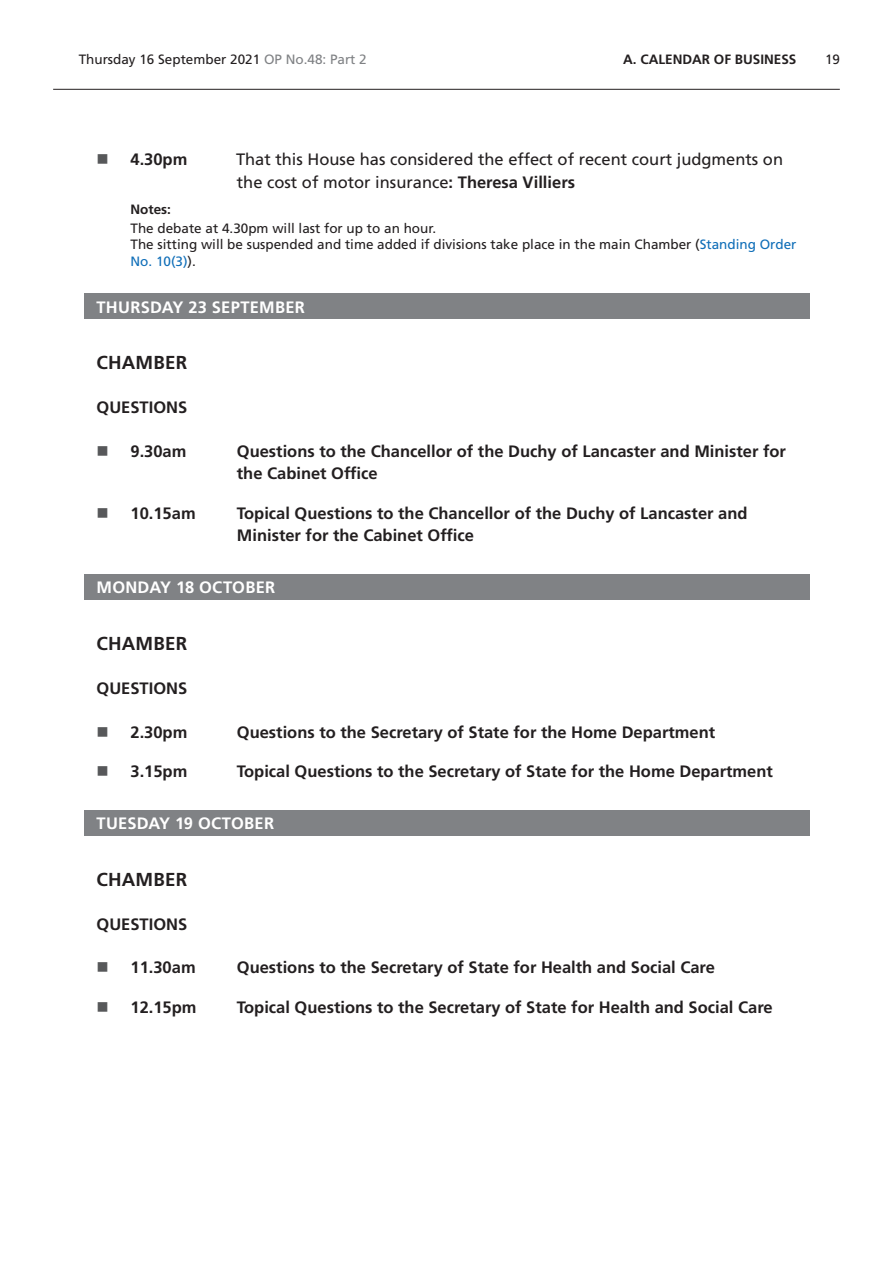
<style>
.page{position:relative;width:893px;height:1263px;background:#fff}
.page>*{position:absolute;margin:0;border:0;box-sizing:border-box;transform-origin:0 0}
.FbaLocation{font:700 18.75px "Frutiger LT Std";letter-spacing:.01em;color:#231f20}
.BoldCaps{font:700 16.5px/22.5px "Frutiger LT Std";color:#231f20}
.t1{font:16.5px/22.5px "Frutiger LT Std";color:#231f20}
.Heading2Grey{font:700 16.5px "Frutiger LT Std";letter-spacing:.015em;color:#fff}
.NotesText{font:13.5px/16.5px "Frutiger LT Std";color:#231f20}
.NotesTag{font:700 13.5px "Frutiger LT Std";color:#231f20}
.s1{color:#808285}
.s2{font-weight:700}
.s3{color:#0f6eb8}
</style>
<div class="page">
<hr style="left:53px;top:89px;width:787px;height:1px;background:#231f20">
<div style="left:84px;top:294px;width:725px;height:25px;background:#808285"></div>
<div style="left:84px;top:575px;width:725px;height:25px;background:#808285"></div>
<div style="left:84px;top:810px;width:725px;height:25px;background:#808285"></div>
<p class="NotesText" style="left:79px;top:51px;width:290px">Thursday 16 September 2021 <span class="s1">OP No.48: Part 2</span></p>
<p class="NotesTag" style="left:623px;top:52px;width:36px">A. Calendar</p>
<p class="NotesTag" style="left:714px;top:52px;width:38px">of Business</p>
<p class="NotesText" style="left:825px;top:51px;width:17px">19</p>
<p class="BoldCaps" style="left:131px;top:149px;width:58px">4.30pm</p>
<p class="t1" style="left:236px;top:149px;width:549px">That this House has considered the effect of recent court judgments on the cost of motor insurance<span class="s2">: Theresa Villiers</span></p>
<p class="NotesTag" style="left:131px;top:201px;width:42px">Notes:</p>
<p class="NotesText" style="left:131px;top:220px;width:307px">The debate at 4.30pm will last for up to an hour.</p>
<p class="NotesText" style="left:131px;top:236px;width:667px">The sitting will be suspended and time added if divisions take place in the main Chamber (<span class="s3">Standing Order<br>No. 10(3)</span>).</p>
<h2 class="Heading2Grey" style="left:97px;top:297px;width:210px">THURSDAY 23 SEPTEMBER</h2>
<p class="FbaLocation" style="left:97px;top:352px;width:92px">CHAMBER</p>
<p class="BoldCaps" style="left:97px;top:396px;width:92px">QUESTIONS</p>
<p class="BoldCaps" style="left:131px;top:440px;width:57px">9.30am</p>
<p class="BoldCaps" style="left:237px;top:440px;width:551px">Questions to the Chancellor of the Duchy of Lancaster and Minister for the Cabinet Office</p>
<p class="BoldCaps" style="left:131px;top:502px;width:67px">10.15am</p>
<p class="BoldCaps" style="left:237px;top:502px;width:512px">Topical Questions to the Chancellor of the Duchy of Lancaster and<br>Minister for the Cabinet Office</p>
<h2 class="Heading2Grey" style="left:97px;top:578px;width:180px">MONDAY 18 OCTOBER</h2>
<p class="FbaLocation" style="left:97px;top:632px;width:92px">CHAMBER</p>
<p class="BoldCaps" style="left:97px;top:677px;width:92px">QUESTIONS</p>
<p class="BoldCaps" style="left:131px;top:721px;width:58px">2.30pm</p>
<p class="BoldCaps" style="left:237px;top:721px;width:480px">Questions to the Secretary of State for the Home Department</p>
<p class="BoldCaps" style="left:131px;top:760px;width:58px">3.15pm</p>
<p class="BoldCaps" style="left:237px;top:760px;width:538px">Topical Questions to the Secretary of State for the Home Department</p>
<h2 class="Heading2Grey" style="left:97px;top:814px;width:179px">TUESDAY 19 OCTOBER</h2>
<p class="FbaLocation" style="left:97px;top:868px;width:92px">CHAMBER</p>
<p class="BoldCaps" style="left:97px;top:913px;width:92px">QUESTIONS</p>
<p class="BoldCaps" style="left:131px;top:956px;width:67px">11.30am</p>
<p class="BoldCaps" style="left:237px;top:956px;width:480px">Questions to the Secretary of State for Health and Social Care</p>
<p class="BoldCaps" style="left:131px;top:996px;width:68px">12.15pm</p>
<p class="BoldCaps" style="left:237px;top:996px;width:537px">Topical Questions to the Secretary of State for Health and Social Care</p>
</div>
